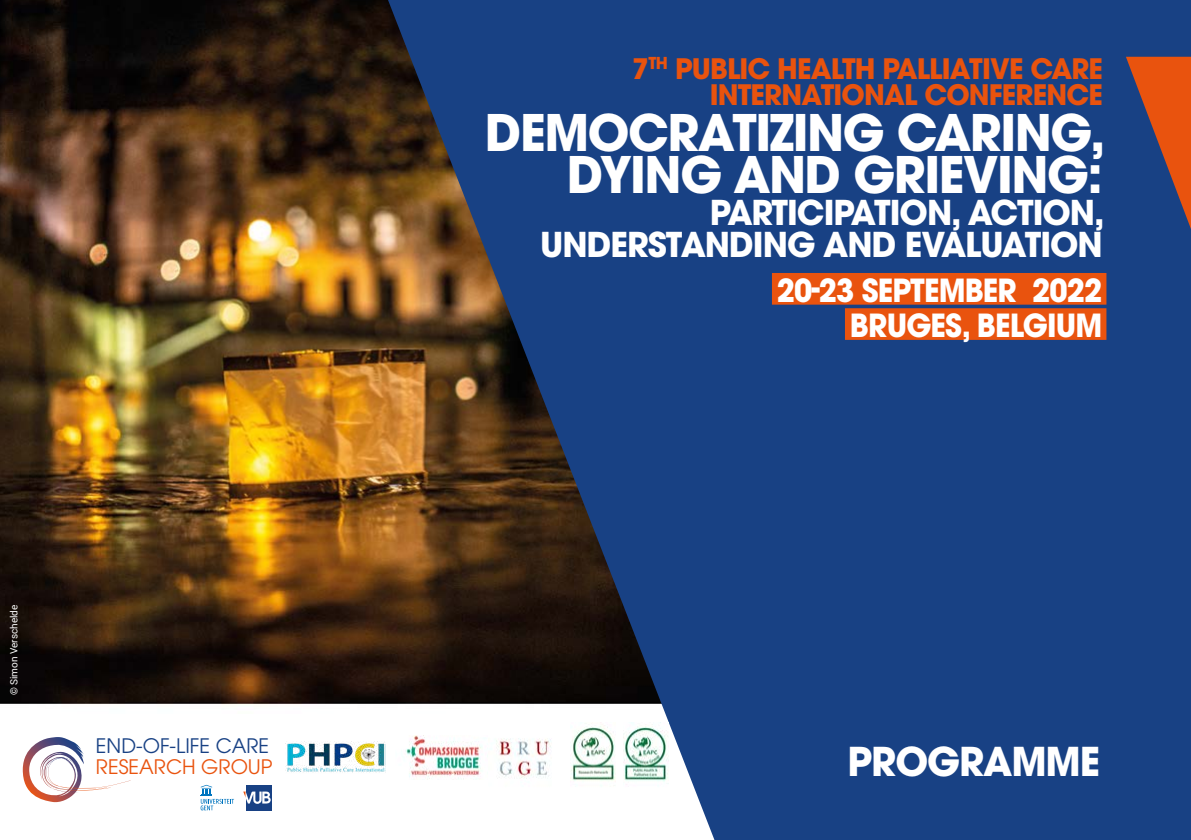
<style>
.page{position:relative;width:1191px;height:840px;background:#fff}
.page>*{position:absolute;margin:0;border:0;box-sizing:border-box;transform-origin:0 0}
.t1{font:700 50px/42px "ITC Avant Garde Pro";letter-spacing:-.03em;color:#fff;text-align:right}
.t2{font:700 39.4px "ITC Avant Garde Pro";letter-spacing:-.03em;color:#fff}
.t3{font:700 34px/32px "ITC Avant Garde Pro";letter-spacing:-.03em;color:#fff;text-align:right}
.t4{font:700 31.6px/35.2px "ITC Avant Garde Pro";letter-spacing:-.03em;color:#fff;text-align:right;scale:.93 1}
.t5{font:700 28px/26px "ITC Avant Garde Pro";letter-spacing:-.03em;color:#e9530e;text-align:right}
.t6{font:19.8px "Avant Garde LT";color:#184184}
.t7{font:19.8px "Avant Garde LT";color:#e9530e}
.t8{font:10px "Roboto";color:#fff}
</style>
<div class="page">
<img style="left:0;top:0;width:388px;height:704px">
<div style="left:720px;top:0;width:471px;height:839px;background:#184184"></div>
<svg style="left:388px;top:0;width:332px;height:839px;fill:#184184"></svg>
<svg style="left:1126px;top:57px;width:65px;height:172px"></svg>
<div style="left:772px;top:273px;width:334px;height:31px;background:#e9530e"></div>
<div style="left:845px;top:308px;width:261px;height:32px;background:#e9530e"></div>
<svg style="left:22px;top:737px;width:109px;height:65px"></svg>
<div style="left:246px;top:784px;width:25px;height:25px;background:#184184"></div>
<svg style="left:243px;top:791px;width:28px;height:12px"></svg>
<svg style="left:201px;top:784px;width:33px;height:25px"></svg>
<img style="left:286px;top:741px;width:100px;height:32px">
<img style="left:570px;top:721px;width:45px;height:71px">
<img style="left:395px;top:735px;width:93px;height:44px">
<img style="left:623px;top:721px;width:45px;height:71px">
<img style="left:488px;top:721px;width:71px;height:71px">
<p class="t8" style="left:7px;top:694px;width:92px;rotate:-90deg">© Simon Verschelde</p>
<p class="t6" style="left:96px;top:733px;width:175px">END-OF-LIFE CARE</p>
<p class="t7" style="left:96px;top:754px;width:178px">RESEARCH GROUP</p>
<p class="t5" style="left:632px;top:55px;width:472px">7<sup>TH</sup> PUBLIC HEALTH PALLIATIVE CARE<br>INTERNATIONAL CONFERENCE</p>
<h1 class="t1" style="left:485px;top:110px;width:621px">DEMOCRATIZING CARING,<br>DYING AND GRIEVING:</h1>
<p class="t3" style="left:540px;top:196px;width:566px">PARTICIPATION, ACTION,<br>UNDERSTANDING AND EVALUATION</p>
<p class="t4" style="left:777px;top:272px;width:351px">20-23 SEPTEMBER 2022<br>BRUGES, BELGIUM</p>
<h2 class="t2" style="left:847px;top:734px;width:254px">PROGRAMME</h2>
</div>
